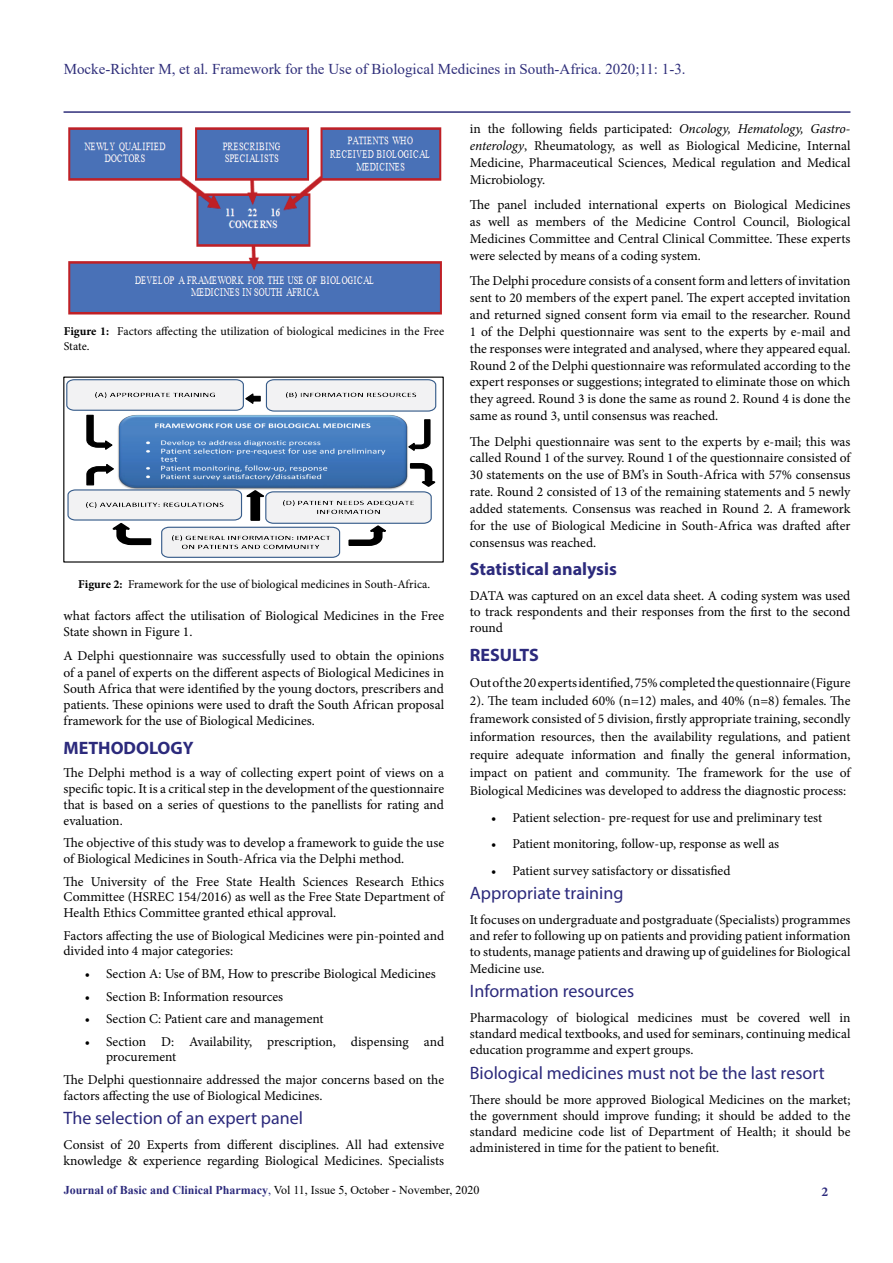
<style>
.page{position:relative;width:893px;height:1263px;background:#fff}
.page>*{position:absolute;margin:0;border:0;box-sizing:border-box;transform-origin:0 0}
.t1{font:18px "Myriad Pro";color:#2c2a7c}
.t2{font:700 18px "Myriad Pro";color:#2c2a7c}
.t3{font:15px "Times New Roman";color:#2f2e7a}
.t4{font:13.5px/16.2px "Minion Pro";color:#000;text-align:justify}
.t5{font:700 13.5px "Minion Pro";color:#2c2a7c}
.t6{font:12px/14.4px "Minion Pro";color:#000}
.t7{font:12px "Times New Roman";color:#000}
.s1{font-weight:700}
.s2{font-style:italic}
.s3{font-weight:700;color:#2c2a7c}
.s4{color:#2c2a7c}
</style>
<div class="page">
<hr style="left:64px;top:111px;width:786px;height:2px;background:#2f2e7a">
<img style="left:68px;top:127px;width:374px;height:188px">
<img style="left:118px;top:452px;width:290px;height:10px">
<img style="left:139px;top:452px;width:16px;height:7px">
<img style="left:155px;top:452px;width:70px;height:7px">
<img style="left:225px;top:452px;width:3px;height:7px">
<img style="left:228px;top:452px;width:2px;height:7px">
<img style="left:230px;top:452px;width:17px;height:7px">
<img style="left:247px;top:452px;width:147px;height:7px">
<img style="left:155px;top:453px;width:16px;height:9px">
<img style="left:171px;top:453px;width:18px;height:9px">
<img style="left:139px;top:461px;width:18px;height:1px">
<svg style="left:66px;top:379px;width:371px;height:73px"></svg>
<svg style="left:67px;top:462px;width:369px;height:96px"></svg>
<p class="t3" style="left:64px;top:59px;width:623px">Mocke-Richter M, et al. Framework for the Use of Biological Medicines in South-Africa. 2020;11: 1-3.</p>
<p class="t6" style="left:64px;top:324px;width:382px"><span class="s1">Figure 1:</span> Factors affecting the utilization of biological medicines in the Free<br>State.</p>
<p class="t6" style="left:78px;top:577px;width:353px"><span class="s1">Figure 2:</span> Framework for the use of biological medicines in South-Africa.</p>
<p class="t4" style="left:64px;top:607px;width:382px">what factors affect the utilisation of Biological Medicines in the Free<br>State shown in Figure 1.</p>
<p class="t4" style="left:64px;top:648px;width:382px">A Delphi questionnaire was successfully used to obtain the opinions of a panel of experts on the different aspects of Biological Medicines in South Africa that were identified by the young doctors, prescribers and patients. These opinions were used to draft the South African proposal framework for the use of Biological Medicines.</p>
<h1 class="t2" style="left:64px;top:736px;width:132px">METHODOLOGY</h1>
<p class="t4" style="left:64px;top:765px;width:382px;line-height:15.8px">The Delphi method is a way of collecting expert point of views on a specific topic. It is a critical step in the development of the questionnaire that is based on a series of questions to the panellists for rating and evaluation.</p>
<p class="t4" style="left:64px;top:835px;width:382px;line-height:15.8px">The objective of this study was to develop a framework to guide the use of Biological Medicines in South-Africa via the Delphi method.</p>
<p class="t4" style="left:64px;top:873px;width:382px;line-height:15.8px">The University of the Free State Health Sciences Research Ethics Committee (HSREC 154/2016) as well as the Free State Department of Health Ethics Committee granted ethical approval.</p>
<p class="t4" style="left:64px;top:927px;width:382px;line-height:15.8px">Factors affecting the use of Biological Medicines were pin-pointed and divided into 4 major categories:</p>
<p class="t4" style="left:85px;top:966px;width:352px">• Section A: Use of BM, How to prescribe Biological Medicines</p>
<p class="t4" style="left:85px;top:988px;width:200px">• Section B: Information resources</p>
<p class="t4" style="left:85px;top:1011px;width:240px">• Section C: Patient care and management</p>
<p class="t4" style="left:106px;top:1033px;width:340px;line-height:15.8px;text-indent:-21px">• Section D: Availability, prescription, dispensing and procurement</p>
<p class="t4" style="left:64px;top:1072px;width:382px">The Delphi questionnaire addressed the major concerns based on the factors affecting the use of Biological Medicines.</p>
<h1 class="t1" style="left:64px;top:1107px;width:241px">The selection of an expert panel</h1>
<p class="t4" style="left:64px;top:1136px;width:382px">Consist of 20 Experts from different disciplines. All had extensive knowledge &amp; experience regarding Biological Medicines. Specialists</p>
<p class="t4" style="left:470px;top:120px;width:382px;line-height:16.8px">in the following fields participated: <span class="s2">Oncology, Hematology, Gastro&shy;enterology</span>, Rheumatology, as well as Biological Medicine, Internal Medicine, Pharmaceutical Sciences, Medical regulation and Medical Microbiology.</p>
<p class="t4" style="left:470px;top:196px;width:382px;line-height:16.8px">The panel included international experts on Biological Medicines as well as members of the Medicine Control Council, Biological Medicines Committee and Central Clinical Committee. These experts were selected by means of a coding system.</p>
<p class="t4" style="left:470px;top:272px;width:382px;line-height:17px">The Delphi procedure consists of a consent form and letters of invitation sent to 20 members of the expert panel. The expert accepted invitation and returned signed consent form via email to the researcher. Round 1 of the Delphi questionnaire was sent to the experts by e-mail and the responses were integrated and analysed, where they appeared equal.<br>Round 2 of the Delphi questionnaire was reformulated according to the expert responses or suggestions; integrated to eliminate those on which they agreed. Round 3 is done the same as round 2. Round 4 is done the same as round 3, until consensus was reached.</p>
<p class="t4" style="left:470px;top:433px;width:382px;line-height:17px">The Delphi questionnaire was sent to the experts by e-mail; this was called Round 1 of the survey. Round 1 of the questionnaire consisted of 30 statements on the use of BM’s in South-Africa with 57% consensus rate. Round 2 consisted of 13 of the remaining statements and 5 newly added statements. Consensus was reached in Round 2. A framework for the use of Biological Medicine in South-Africa was drafted after consensus was reached.</p>
<h1 class="t2" style="left:470px;top:557px;width:148px">Statistical analysis</h1>
<p class="t4" style="left:470px;top:587px;width:382px">DATA was captured on an excel data sheet. A coding system was used to track respondents and their responses from the first to the second round</p>
<h1 class="t2" style="left:470px;top:643px;width:71px">RESULTS</h1>
<p class="t4" style="left:470px;top:674px;width:382px;line-height:18px">Out of the 20 experts identified, 75% completed the questionnaire (Figure 2). The team included 60% (n=12) males, and 40% (n=8) females. The framework consisted of 5 division, firstly appropriate training, secondly information resources, then the availability regulations, and patient require adequate information and finally the general information, impact on patient and community. The framework for the use of Biological Medicines was developed to address the diagnostic process:</p>
<p class="t4" style="left:491px;top:809px;width:333px">• Patient selection- pre-request for use and preliminary test</p>
<p class="t4" style="left:491px;top:836px;width:290px">• Patient monitoring, follow-up, response as well as</p>
<p class="t4" style="left:491px;top:862px;width:241px">• Patient survey satisfactory or dissatisfied</p>
<h1 class="t1" style="left:470px;top:882px;width:155px">Appropriate training</h1>
<p class="t4" style="left:470px;top:912px;width:382px">It focuses on undergraduate and postgraduate (Specialists) programmes and refer to following up on patients and providing patient information to students, manage patients and drawing up of guidelines for Biological Medicine use.</p>
<h1 class="t1" style="left:470px;top:980px;width:166px">Information resources</h1>
<p class="t4" style="left:470px;top:1010px;width:382px">Pharmacology of biological medicines must be covered well in standard medical textbooks, and used for seminars, continuing medical education programme and expert groups.</p>
<h1 class="t1" style="left:470px;top:1062px;width:356px">Biological medicines must not be the last resort</h1>
<p class="t4" style="left:470px;top:1091px;width:382px">There should be more approved Biological Medicines on the market; the government should improve funding; it should be added to the standard medicine code list of Department of Health; it should be administered in time for the patient to benefit.</p>
<p class="t7" style="left:64px;top:1182px;width:417px"><span class="s3">Journal of Basic and Clinical Pharmacy</span><span class="s4">,</span> Vol 11, Issue 5, October - November, 2020</p>
<p class="t5" style="left:821px;top:1182px;width:8px">2</p>
</div>
